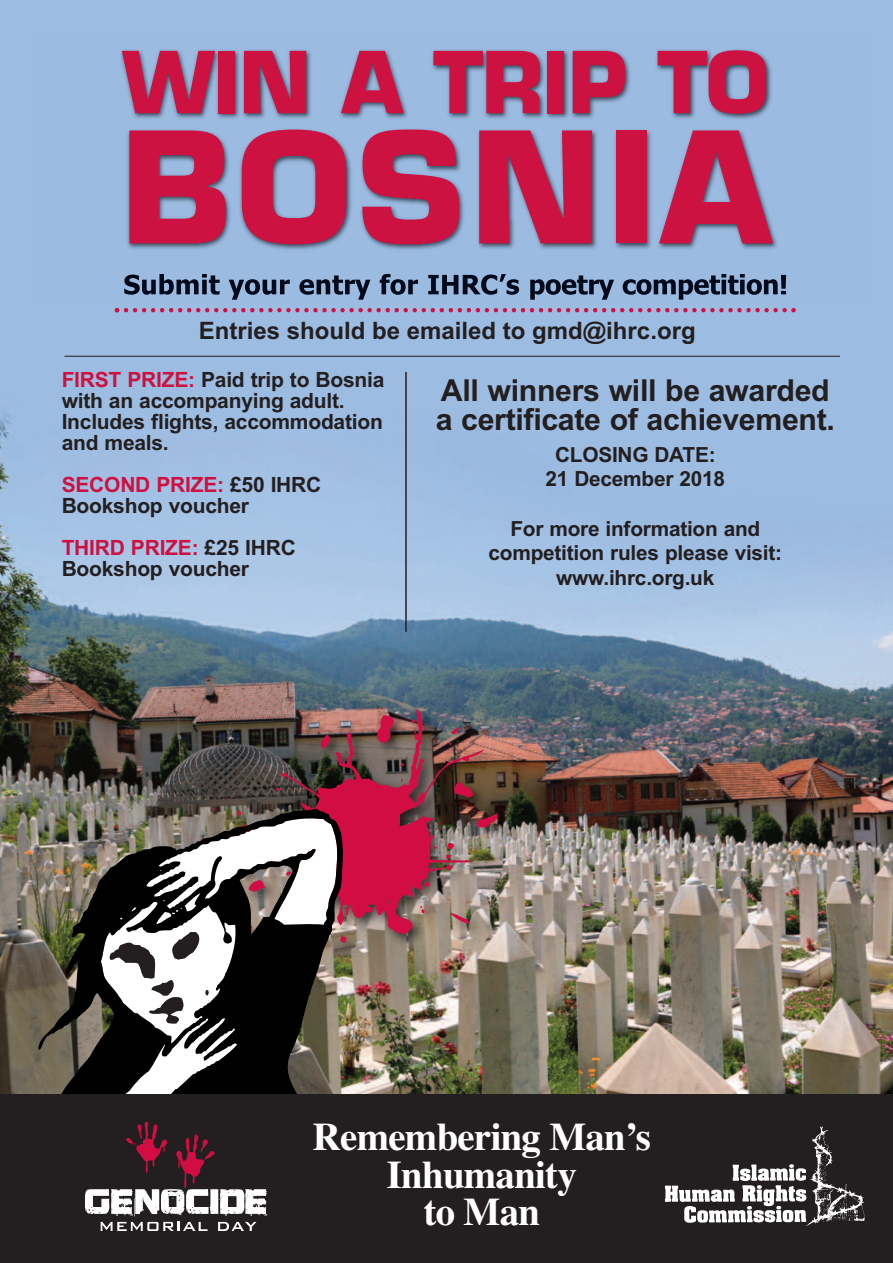
<style>
.page{position:relative;width:893px;height:1263px;background:#fff}
.page>*{position:absolute;margin:0;border:0;box-sizing:border-box;transform-origin:0 0}
.t1{font:700 150.6px "Eurostile LT Std";letter-spacing:.035em;color:#cd1141}
.t2{font:700 83.1px "Eurostile LT Std";letter-spacing:-.015em;color:#cd1141}
.t3{font:700 39px/37.5px "Times";letter-spacing:-.02em;color:#fff;text-align:center}
.t4{font:700 30.3px/28.3px "Arial";letter-spacing:-.01em;color:#231f20}
.t5{font:700 24px "Arial";color:#231f20}
.t6{font:700 21px/21px "Arial";letter-spacing:-.01em;color:#231f20}
.t7{font:700 20.85px/24.6px "Arial";letter-spacing:-.01em;color:#231f20;text-align:center}
.s1{color:#cd1141}
</style>
<div class="page">
<img style="left:0;top:0;width:893px;height:1094px">
<img style="left:121px;top:671px;width:395px;height:423px">
<img style="left:213px;top:710px;width:283px;height:247px">
<svg style="left:38px;top:809px;width:305px;height:285px"></svg>
<div style="left:0;top:1094px;width:893px;height:169px;background:#231f20"></div>
<img style="left:665px;top:1126px;width:200px;height:100px">
<img style="left:31px;top:35px;width:836px;height:267px">
<img style="left:124px;top:274px;width:231px;height:26px">
<img style="left:530px;top:275px;width:190px;height:25px">
<svg style="left:115px;top:308px;width:681px;height:4px;background:#b077a0"></svg>
<hr style="left:405px;top:372px;width:2px;height:260px;background:#231f20">
<hr style="left:64px;top:356px;width:776px;height:1px;background:#231f20">
<svg style="left:101px;top:1222px;width:107px;height:9px"></svg>
<svg style="left:218px;top:1222px;width:39px;height:9px"></svg>
<svg style="left:85px;top:1122px;width:182px;height:94px"></svg>
<h2 class="t2" style="left:123px;top:51px;width:648px">WIN A TRIP TO</h2>
<h1 class="t1" style="left:120px;top:130px;width:652px">BOSNIA</h1>
<p class="t5" style="left:199px;top:317px;width:498px">Entries should be emailed to gmd@ihrc.org</p>
<p class="t6" style="left:62px;top:369px;width:324px"><span class="s1">FIRST PRIZE:</span> Paid trip to Bosnia with an accompanying adult.<br>Includes flights, accommodation and meals.</p>
<p class="t6" style="left:62px;top:474px;width:261px"><span class="s1">SECOND PRIZE:</span> £50 IHRC<br>Bookshop voucher</p>
<p class="t6" style="left:62px;top:537px;width:236px"><span class="s1">THIRD PRIZE:</span> £25 IHRC<br>Bookshop voucher</p>
<h3 class="t4" style="left:436px;top:377px;width:401px">All winners will be awarded a certificate of achievement.</h3>
<p class="t7" style="left:546px;top:442px;width:181px">CLOSING DATE:<br>21 December 2018</p>
<p class="t7" style="left:489px;top:516px;width:295px">For more information and competition rules please visit: www.ihrc.org.uk</p>
<h3 class="t3" style="left:313px;top:1118px;width:340px">Remembering Man’s<br>Inhumanity<br>to Man</h3>
</div>
